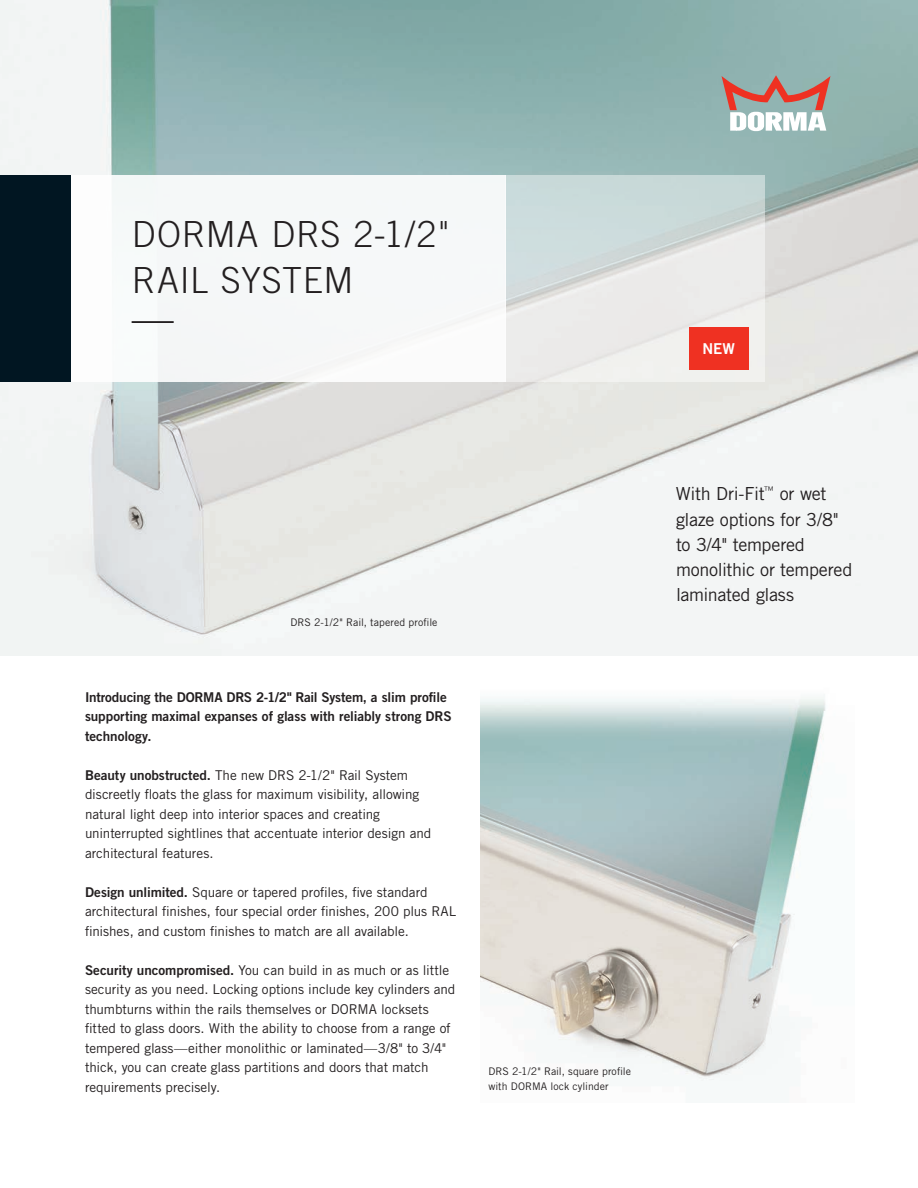
<style>
.page{position:relative;width:918px;height:1188px;background:#fff}
.page>*{position:absolute;margin:0;border:0;box-sizing:border-box;transform-origin:0 0}
.t1{font:300 42px "Trade Gothic LT Std";color:#231f20}
.t2{font:300 36px/46.2px "Trade Gothic LT Std";letter-spacing:.02em;color:#231f20}
.t3{font:18px/25.2px "Trade Gothic LT Std";letter-spacing:-.02em;color:#231f20}
.t4{font:15px "Trade Gothic LT Std Bd 2";color:#fff}
.t5{font:13.5px/19.5px "Trade Gothic LT Std";letter-spacing:-.005em;color:#231f20}
.t6{font:13.5px/19.5px "Trade Gothic LT Std Bd 2";letter-spacing:-.005em;color:#231f20}
.t7{font:10.5px/15px "Trade Gothic LT Std";letter-spacing:.005em;color:#231f20}
.s1{font-family:"Trade Gothic LT Std Bd 2"}
.s2{font-weight:300}
</style>
<div class="page">
<img style="left:0;top:0;width:918px;height:656px">
<div style="left:71px;top:176px;width:435px;height:206px;background:#f6f8f8"></div>
<svg style="left:506px;top:176px;width:259px;height:206px;background:#dde3e2"></svg>
<div style="left:0;top:176px;width:71px;height:206px;background:#011622"></div>
<svg style="left:722px;top:76px;width:108px;height:55px"></svg>
<div style="left:689px;top:328px;width:59px;height:42px;background:#ef3122"></div>
<img style="left:480px;top:697px;width:346px;height:384px">
<h2 class="t2" style="left:132px;top:210px;width:319px">DORMA DRS 2-1/2"<br>RAIL SYSTEM</h2>
<h1 class="t1" style="left:132px;top:293px;width:43px">—</h1>
<p class="t4" style="left:702px;top:340px;width:34px">NEW</p>
<p class="t7" style="left:291px;top:615px;width:149px">DRS 2-1/2" Rail, tapered profile</p>
<p class="t6" style="left:85px;top:687px;width:368px">Introducing the DORMA DRS 2-1/2" Rail System, a slim profile supporting maximal expanses of glass with reliably strong DRS technology.</p>
<p class="t5" style="left:85px;top:765px;width:348px"><span class="s1">Beauty unobstructed.</span> The new DRS 2-1/2" Rail System discreetly floats the glass for maximum visibility, allowing natural light deep into interior spaces and creating uninterrupted sightlines that accentuate interior design and architectural features.</p>
<p class="t5" style="left:85px;top:882px;width:373px"><span class="s1">Design unlimited.</span> Square or tapered profiles, five standard architectural finishes, four special order finishes, 200 plus RAL finishes, and custom finishes to match are all available.</p>
<p class="t5" style="left:85px;top:960px;width:372px"><span class="s1">Security uncompromised.</span> You can build in as much or as little security as you need. Locking options include key cylinders and thumbturns within the rails themselves or DORMA locksets fitted to glass doors. With the ability to choose from a range of tempered glass<span class="s2">—</span>either monolithic or laminated<span class="s2">—</span>3/8" to 3/4" thick, you can create glass partitions and doors that match requirements precisely.</p>
<p class="t7" style="left:488px;top:1063px;width:144px">DRS 2-1/2" Rail, square profile with DORMA lock cylinder</p>
<h3 class="t3" style="left:676px;top:481px;width:178px">With Dri-Fit<sup>™</sup> or wet glaze options for 3/8" to 3/4" tempered monolithic or tempered laminated glass</h3>
</div>
